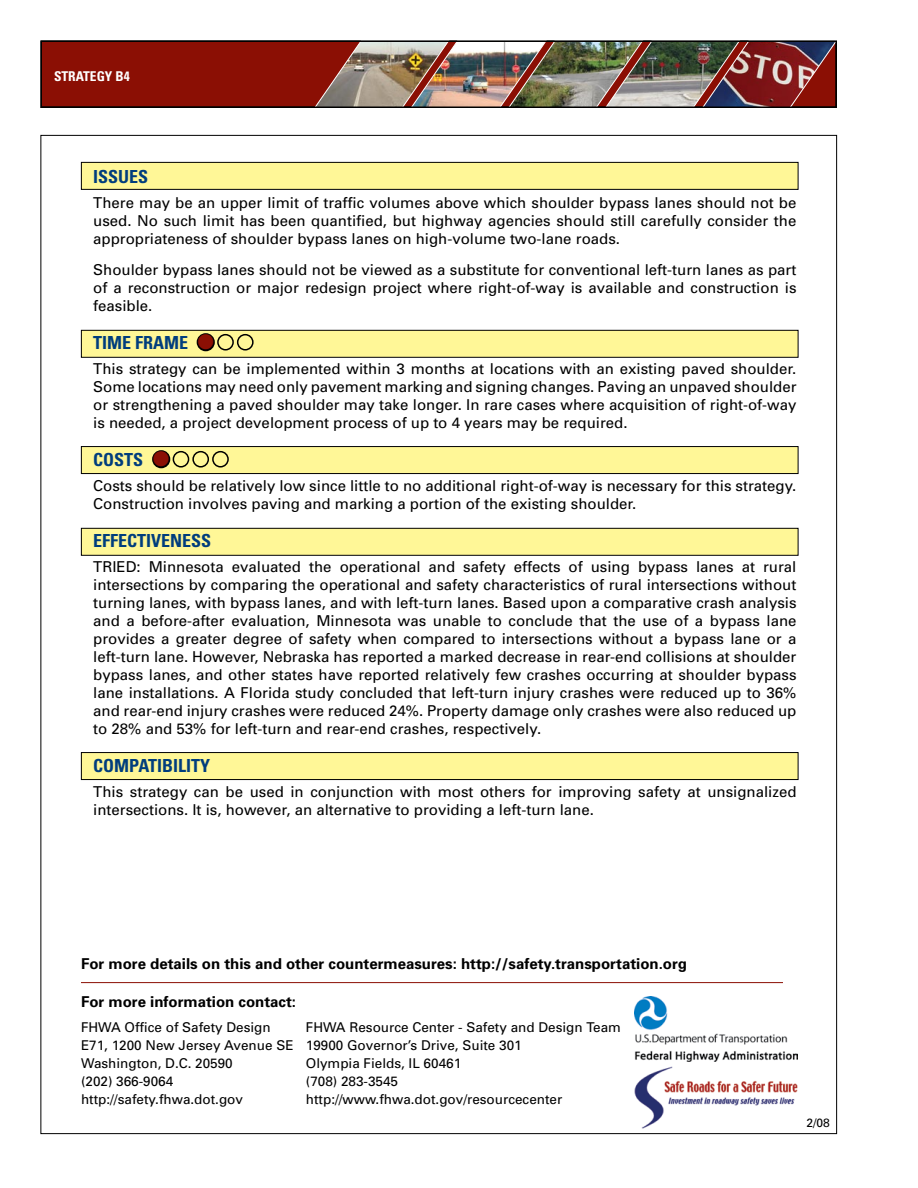
<style>
.page{position:relative;width:918px;height:1188px;background:#fff}
.page>*{position:absolute;margin:0;border:0;box-sizing:border-box;transform-origin:0 0}
.t1{font:700 condensed 18px "Univers";color:#003d7d}
.t2{font:15px/18px "Univers";color:#000;text-align:justify}
.t3{font:700 15px "Univers";color:#000}
.t4{font:13.5px/18px "Univers";color:#000}
.t5{font:700 condensed 13.5px "Univers";color:#fff}
.t6{font:12px "Univers";color:#000}
.s1{color:#8b0f04}
</style>
<div class="page">
<div style="left:41px;top:41px;width:795px;height:66px;background:#8b0f04"></div>
<div style="left:81px;top:528px;width:717px;height:27px;background:#fff797"></div>
<div style="left:81px;top:528px;width:717px;height:28px;border:1px solid #000"></div>
<div style="left:81px;top:447px;width:717px;height:27px;background:#fff797"></div>
<div style="left:81px;top:446px;width:717px;height:28px;border:1px solid #000"></div>
<div style="left:81px;top:330px;width:717px;height:27px;background:#fff797"></div>
<div style="left:81px;top:330px;width:717px;height:28px;border:1px solid #000"></div>
<div style="left:81px;top:753px;width:717px;height:27px;background:#fff797"></div>
<div style="left:81px;top:752px;width:717px;height:28px;border:1px solid #000"></div>
<div style="left:81px;top:162px;width:717px;height:27px;background:#fff797"></div>
<div style="left:81px;top:162px;width:717px;height:28px;border:1px solid #000"></div>
<div style="left:197px;top:333px;width:18px;height:18px;border:3px solid #000;border-radius:50%"></div>
<div style="left:217px;top:334px;width:17px;height:17px;border:2px solid #000;border-radius:50%"></div>
<div style="left:237px;top:334px;width:17px;height:17px;border:2px solid #000;border-radius:50%"></div>
<div style="left:152px;top:450px;width:18px;height:18px;border:3px solid #000;border-radius:50%"></div>
<div style="left:173px;top:451px;width:16px;height:17px;border:2px solid #000;border-radius:50%"></div>
<div style="left:192px;top:451px;width:17px;height:17px;border:2px solid #000;border-radius:50%"></div>
<div style="left:212px;top:451px;width:17px;height:17px;border:2px solid #000;border-radius:50%"></div>
<img style="left:316px;top:43px;width:518px;height:62px">
<div style="left:40px;top:40px;width:797px;height:68px;border:2px solid #000"></div>
<hr style="left:81px;top:982px;width:702px;height:1px;background:#8b0f04">
<img style="left:634px;top:1066px;width:164px;height:63px">
<img style="left:634px;top:996px;width:164px;height:66px">
<p class="t5" style="left:54px;top:68px;width:77px">STRATEGY B4</p>
<p class="t1" style="left:93px;top:166px;width:57px">ISSUES</p>
<p class="t2" style="left:93px;top:194px;width:705px">There may be an upper limit of traffic volumes above which shoulder bypass lanes should not be used. No such limit has been quantified, but highway agencies should still carefully consider the appropriateness of shoulder bypass lanes on high-volume two-lane roads.</p>
<p class="t2" style="left:93px;top:261px;width:705px">Shoulder bypass lanes should not be viewed as a substitute for conventional left-turn lanes as part of a reconstruction or major redesign project where right-of-way is available and construction is feasible.</p>
<p class="t1" style="left:93px;top:332px;width:122px">TIME FRAME <span class="s1">●</span></p>
<p class="t2" style="left:93px;top:360px;width:705px">This strategy can be implemented within 3 months at locations with an existing paved shoulder.<br>Some locations may need only pavement marking and signing changes. Paving an unpaved shoulder or strengthening a paved shoulder may take longer. In rare cases where acquisition of right-of-way is needed, a project development process of up to 4 years may be required.</p>
<p class="t1" style="left:93px;top:449px;width:78px">COSTS <span class="s1">●</span></p>
<p class="t2" style="left:93px;top:477px;width:705px">Costs should be relatively low since little to no additional right-of-way is necessary for this strategy.<br>Construction involves paving and marking a portion of the existing shoulder.</p>
<p class="t1" style="left:93px;top:530px;width:120px">EFFECTIVENESS</p>
<p class="t2" style="left:93px;top:558px;width:705px">TRIED: Minnesota evaluated the operational and safety effects of using bypass lanes at rural intersections by comparing the operational and safety characteristics of rural intersections without turning lanes, with bypass lanes, and with left-turn lanes. Based upon a comparative crash analysis and a before-after evaluation, Minnesota was unable to conclude that the use of a bypass lane provides a greater degree of safety when compared to intersections without a bypass lane or a left-turn lane. However, Nebraska has reported a marked decrease in rear-end collisions at shoulder bypass lanes, and other states have reported relatively few crashes occurring at shoulder bypass lane installations. A Florida study concluded that left-turn injury crashes were reduced up to 36% and rear-end injury crashes were reduced 24%. Property damage only crashes were also reduced up to 28% and 53% for left-turn and rear-end crashes, respectively.</p>
<p class="t1" style="left:93px;top:755px;width:119px">COMPATIBILITY</p>
<p class="t2" style="left:93px;top:783px;width:705px">This strategy can be used in conjunction with most others for improving safety at unsignalized intersections. It is, however, an alternative to providing a left-turn lane.</p>
<p class="t3" style="left:81px;top:955px;width:608px">For more details on this and other countermeasures: http://safety.transportation.org</p>
<p class="t3" style="left:81px;top:992px;width:217px">For more information contact:</p>
<p class="t4" style="left:81px;top:1018px;width:214px">FHWA Office of Safety Design<br>E71, 1200 New Jersey Avenue SE<br>Washington, D.C. 20590<br>(202) 366-9064 http://safety.fhwa.dot.gov</p>
<p class="t4" style="left:306px;top:1018px;width:317px">FHWA Resource Center - Safety and Design Team<br>19900 Governor’s Drive, Suite 301<br>Olympia Fields, IL 60461<br>(708) 283-3545 http://www.fhwa.dot.gov/resourcecenter</p>
<p class="t6" style="left:806px;top:1116px;width:25px">2/08</p>
</div>
